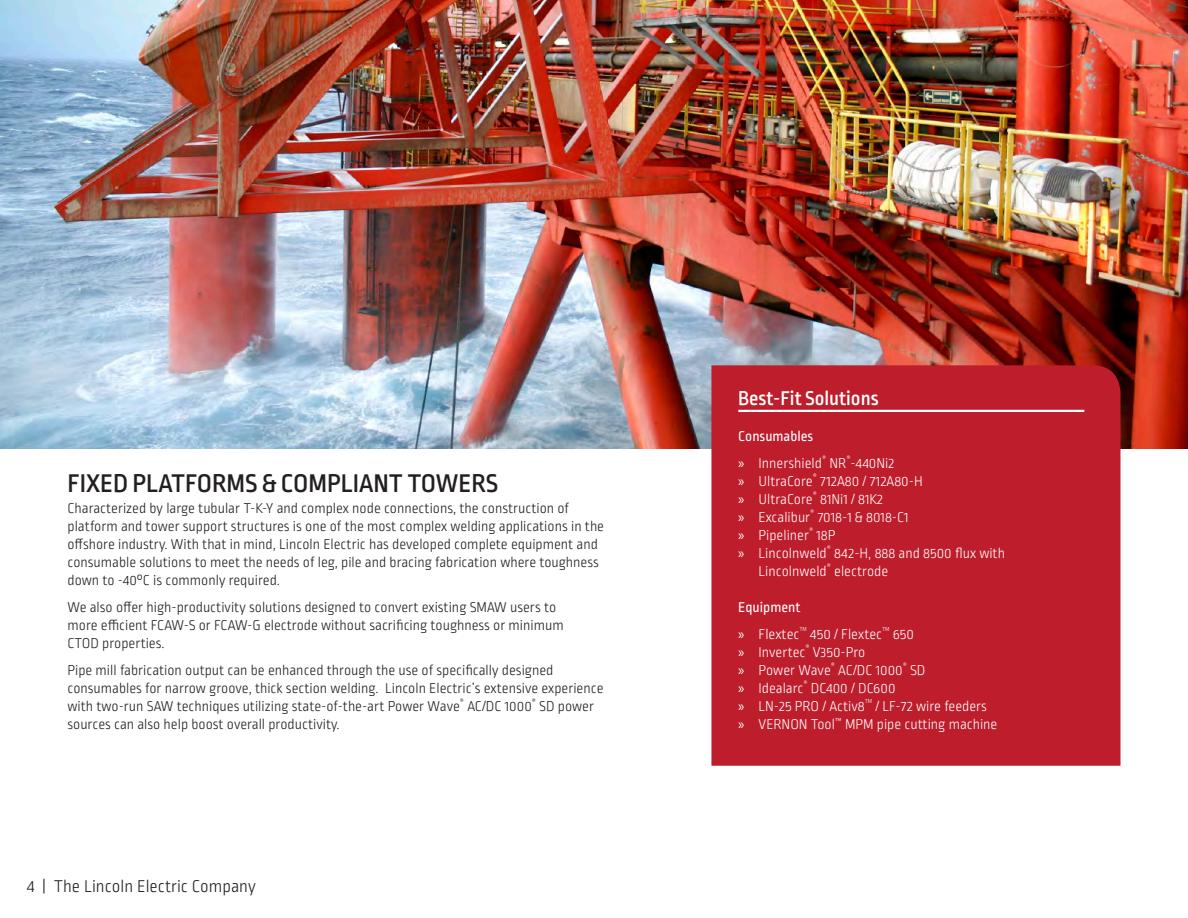
<style>
.page{position:relative;width:1188px;height:918px;background:#fff}
.page>*{position:absolute;margin:0;border:0;box-sizing:border-box;transform-origin:0 0}
.t1{font:500 27px "Ropa Sans Pro";color:#231f20}
.t2{font:500 21px "Ropa Sans Pro";color:#fff}
.t3{font:300 18px "Ropa Sans Pro";color:#231f20}
.t4{font:300 15px/18px "Ropa Sans Pro";color:#231f20}
.t5{font:300 15px "Ropa Sans Pro";color:#fff}
.t6{font:15px "Ropa Sans Pro";color:#fff}
.t7{font:300 7.8px "Ropa Sans Pro";color:#fff}
.t8{font:300 7.8px "Ropa Sans Pro";color:#231f20}
.t9{font:300 6.15px "Ropa Sans Pro";color:#fff}
.s1{font-family:"Myriad Pro";font-weight:400}
</style>
<div class="page">
<img style="left:0;top:0;width:1188px;height:449px">
<div style="left:711px;top:365px;width:409px;height:401px;background:#be1d2c"></div>
<hr style="left:738px;top:410px;width:346px;height:2px;background:#fff">
<p class="t1" style="left:68px;top:469px;width:432px">FIXED PLATFORMS &amp; COMPLIANT TOWERS</p>
<p class="t4" style="left:68px;top:500px;width:538px">Characterized by large tubular T-K-Y and complex node connections, the construction of platform and tower support structures is one of the most complex welding applications in the offshore industry. With that in mind, Lincoln Electric has developed complete equipment and consumable solutions to meet the needs of leg, pile and bracing fabrication where toughness down to -40°C is commonly required.</p>
<p class="t4" style="left:68px;top:599px;width:498px">We also offer high-productivity solutions designed to convert existing SMAW users to more efficient FCAW-S or FCAW-G electrode without sacrificing toughness or minimum<br>CTOD properties.</p>
<p class="t4" style="left:68px;top:662px;width:537px">Pipe mill fabrication output can be enhanced through the use of specifically designed consumables for narrow groove, thick section welding. Lincoln Electric’s extensive experience with two-run SAW techniques utilizing state-of-the-art Power Wave</p>
<p class="t8" style="left:460px;top:697px;width:6px">®</p>
<p class="t8" style="left:532px;top:697px;width:6px">®</p>
<p class="t4" style="left:467px;top:698px;width:66px">AC/DC 1000</p>
<p class="t4" style="left:539px;top:698px;width:56px">SD power</p>
<p class="t4" style="left:67px;top:716px;width:274px">sources can also help boost overall productivity.</p>
<p class="t3" style="left:27px;top:877px;width:230px">4 | The Lincoln Electric Company</p>
<p class="t2" style="left:738px;top:387px;width:142px">Best-Fit Solutions</p>
<p class="t6" style="left:738px;top:428px;width:76px">Consumables</p>
<p class="t5" style="left:738px;top:455px;width:85px"><span class="s1">»</span> Innershield</p>
<p class="t7" style="left:822px;top:454px;width:6px">®</p>
<p class="t7" style="left:846px;top:454px;width:6px">®</p>
<p class="t5" style="left:830px;top:455px;width:66px">NR -440Ni2</p>
<p class="t7" style="left:813px;top:472px;width:6px">®</p>
<p class="t5" style="left:738px;top:473px;width:76px"><span class="s1">»</span> UltraCore</p>
<p class="t5" style="left:820px;top:473px;width:104px">712A80 / 712A80-H</p>
<p class="t7" style="left:813px;top:490px;width:6px">®</p>
<p class="t5" style="left:738px;top:491px;width:76px"><span class="s1">»</span> UltraCore</p>
<p class="t5" style="left:820px;top:491px;width:64px">81Ni1 / 81K2</p>
<p class="t7" style="left:810px;top:508px;width:6px">®</p>
<p class="t5" style="left:738px;top:509px;width:73px"><span class="s1">»</span> Excalibur</p>
<p class="t5" style="left:818px;top:509px;width:92px">7018-1 &amp; 8018-C1</p>
<p class="t7" style="left:809px;top:526px;width:6px">®</p>
<p class="t5" style="left:738px;top:527px;width:72px"><span class="s1">»</span> Pipeliner</p>
<p class="t5" style="left:817px;top:527px;width:20px">18P</p>
<p class="t5" style="left:738px;top:545px;width:90px"><span class="s1">»</span> Lincolnweld</p>
<p class="t7" style="left:827px;top:544px;width:6px">®</p>
<p class="t5" style="left:834px;top:545px;width:172px">842-H, 888 and 8500 flux with</p>
<p class="t7" style="left:827px;top:562px;width:6px">®</p>
<p class="t5" style="left:759px;top:563px;width:70px">Lincolnweld</p>
<p class="t5" style="left:834px;top:563px;width:55px">electrode</p>
<p class="t6" style="left:738px;top:599px;width:64px">Equipment</p>
<p class="t5" style="left:738px;top:626px;width:63px"><span class="s1">»</span> Flextec</p>
<p class="t9" style="left:799px;top:626px;width:9px">TM</p>
<p class="t5" style="left:810px;top:626px;width:73px">450 / Flextec</p>
<p class="t9" style="left:882px;top:626px;width:9px">TM</p>
<p class="t5" style="left:893px;top:626px;width:23px">650</p>
<p class="t7" style="left:805px;top:643px;width:6px">®</p>
<p class="t5" style="left:813px;top:644px;width:54px">V350-Pro</p>
<p class="t5" style="left:738px;top:662px;width:94px"><span class="s1">»</span> Power Wave</p>
<p class="t5" style="left:738px;top:644px;width:69px"><span class="s1">»</span> Invertec</p>
<p class="t7" style="left:831px;top:661px;width:6px">®</p>
<p class="t7" style="left:903px;top:661px;width:6px">®</p>
<p class="t5" style="left:838px;top:662px;width:66px">AC/DC 1000</p>
<p class="t5" style="left:910px;top:662px;width:17px">SD</p>
<p class="t7" style="left:803px;top:679px;width:6px">®</p>
<p class="t5" style="left:738px;top:680px;width:67px"><span class="s1">»</span> Idealarc</p>
<p class="t5" style="left:811px;top:680px;width:86px">DC400 / DC600</p>
<p class="t5" style="left:738px;top:698px;width:128px"><span class="s1">»</span> LN-25 PRO / Activ8</p>
<p class="t9" style="left:865px;top:698px;width:9px">TM</p>
<p class="t5" style="left:875px;top:698px;width:113px">/ LF-72 wire feeders</p>
<p class="t5" style="left:738px;top:716px;width:261px"><span class="s1">»</span> VERNON Tool<sup>™</sup> MPM pipe cutting machine</p>
</div>
